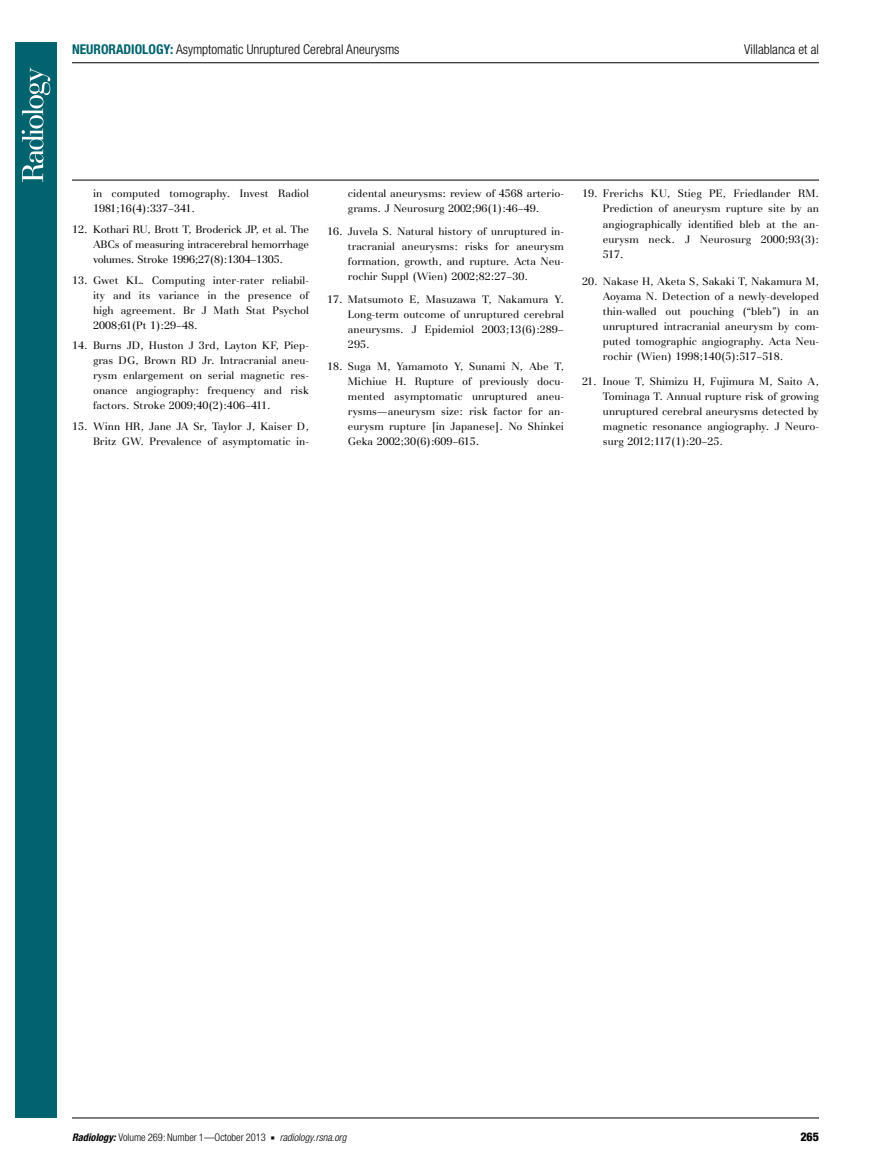
<style>
.page{position:relative;width:891px;height:1175px;background:#fff}
.page>*{position:absolute;margin:0;border:0;box-sizing:border-box;transform-origin:0 0}
.t1{font:300 condensed 13.5px "Helvetica Neue";color:#000}
.t2{font:800 condensed 12px "Helvetica Neue";color:#000}
.t3{font:10.8px/15px "AT Basilia";color:#000;text-align:justify}
.t4{font:300 condensed 10.5px "Helvetica Neue";color:#000}
.s1{font-weight:700;color:#00636d}
.s2{font-weight:700;font-style:italic}
.s3{font-family:"Universal Newswith Comm Pi";font-weight:400;font-stretch:normal;font-size:6px}
.s4{font-style:italic}
</style>
<div class="page">
<hr style="left:72px;top:180px;width:747px;height:1px;background:#000">
<hr style="left:72px;top:1117px;width:747px;height:1px;background:#000">
<hr style="left:72px;top:62px;width:747px;height:1px;background:#000">
<div style="left:15px;top:42px;width:42px;height:1075px;background:#00636d"></div>
<svg style="left:22px;top:68px;width:28px;height:114px"></svg>
<p class="t1" style="left:72px;top:41px;width:329px"><span class="s1">NEURORADIOLOGY:</span> Asymptomatic Unruptured Cerebral Aneurysms</p>
<p class="t1" style="left:744px;top:41px;width:76px">Villablanca et al</p>
<p class="t3" style="left:93px;top:186px;width:218px">in computed tomography. Invest Radiol<br>1981;16(4):337–341.</p>
<p class="t3" style="left:93px;top:222px;width:218px;text-indent:-21px">12. Kothari RU, Brott T, Broderick JP, et al. The ABCs of measuring intracerebral hemorrhage volumes. Stroke 1996;27(8):1304–1305.</p>
<p class="t3" style="left:93px;top:272px;width:218px;text-indent:-21px">13. Gwet KL. Computing inter-rater reliabil&shy;ity and its variance in the presence of high agreement. Br J Math Stat Psychol 2008;61(Pt 1):29–48.</p>
<p class="t3" style="left:93px;top:338px;width:218px;text-indent:-21px">14. Burns JD, Huston J 3rd, Layton KF, Piep&shy;gras DG, Brown RD Jr. Intracranial aneu&shy;rysm enlargement on serial magnetic res&shy;onance angiography: frequency and risk factors. Stroke 2009;40(2):406–411.</p>
<p class="t3" style="left:72px;top:418px;width:239px;text-align:right">15. Winn HR, Jane JA Sr, Taylor J, Kaiser D,<br>Britz GW. Prevalence of asymptomatic in-</p>
<p class="t3" style="left:348px;top:186px;width:217px">cidental aneurysms: review of 4568 arterio&shy;grams. J Neurosurg 2002;96(1):46–49.</p>
<p class="t3" style="left:348px;top:224px;width:218px;text-indent:-21px">16. Juvela S. Natural history of unruptured in&shy;tracranial aneurysms: risks for aneurysm formation, growth, and rupture. Acta Neu&shy;rochir Suppl (Wien) 2002;82:27–30.</p>
<p class="t3" style="left:348px;top:291px;width:218px;text-indent:-21px">17. Matsumoto E, Masuzawa T, Nakamura Y.<br>Long-term outcome of unruptured cerebral aneurysms. J Epidemiol 2003;13(6):289– 295.</p>
<p class="t3" style="left:348px;top:359px;width:218px;text-indent:-21px">18. Suga M, Yamamoto Y, Sunami N, Abe T, Michiue H. Rupture of previously docu&shy;mented asymptomatic unruptured aneu&shy;rysms—aneurysm size: risk factor for an&shy;eurysm rupture [in Japanese]. No Shinkei Geka 2002;30(6):609–615.</p>
<p class="t3" style="left:603px;top:186px;width:218px;text-indent:-21px">19. Frerichs KU, Stieg PE, Friedlander RM.<br>Prediction of aneurysm rupture site by an angiographically identified bleb at the an&shy;eurysm neck. J Neurosurg 2000;93(3):<br>517.</p>
<p class="t3" style="left:603px;top:273px;width:218px;text-indent:-21px">20. Nakase H, Aketa S, Sakaki T, Nakamura M, Aoyama N. Detection of a newly-developed thin-walled out pouching (“bleb”) in an unruptured intracranial aneurysm by com&shy;puted tomographic angiography. Acta Neu&shy;rochir (Wien) 1998;140(5):517–518.</p>
<p class="t3" style="left:603px;top:374px;width:218px;text-indent:-21px">21. Inoue T, Shimizu H, Fujimura M, Saito A, Tominaga T. Annual rupture risk of growing unruptured cerebral aneurysms detected by magnetic resonance angiography. J Neuro&shy;surg 2012;117(1):20–25.</p>
<p class="t4" style="left:72px;top:1130px;width:276px"><span class="s2">Radiology:</span> Volume 269: Number 1—October 2013 <span class="s3">n</span> <span class="s4">radiology.rsna.org</span></p>
<p class="t2" style="left:801px;top:1128px;width:20px">265</p>
</div>
